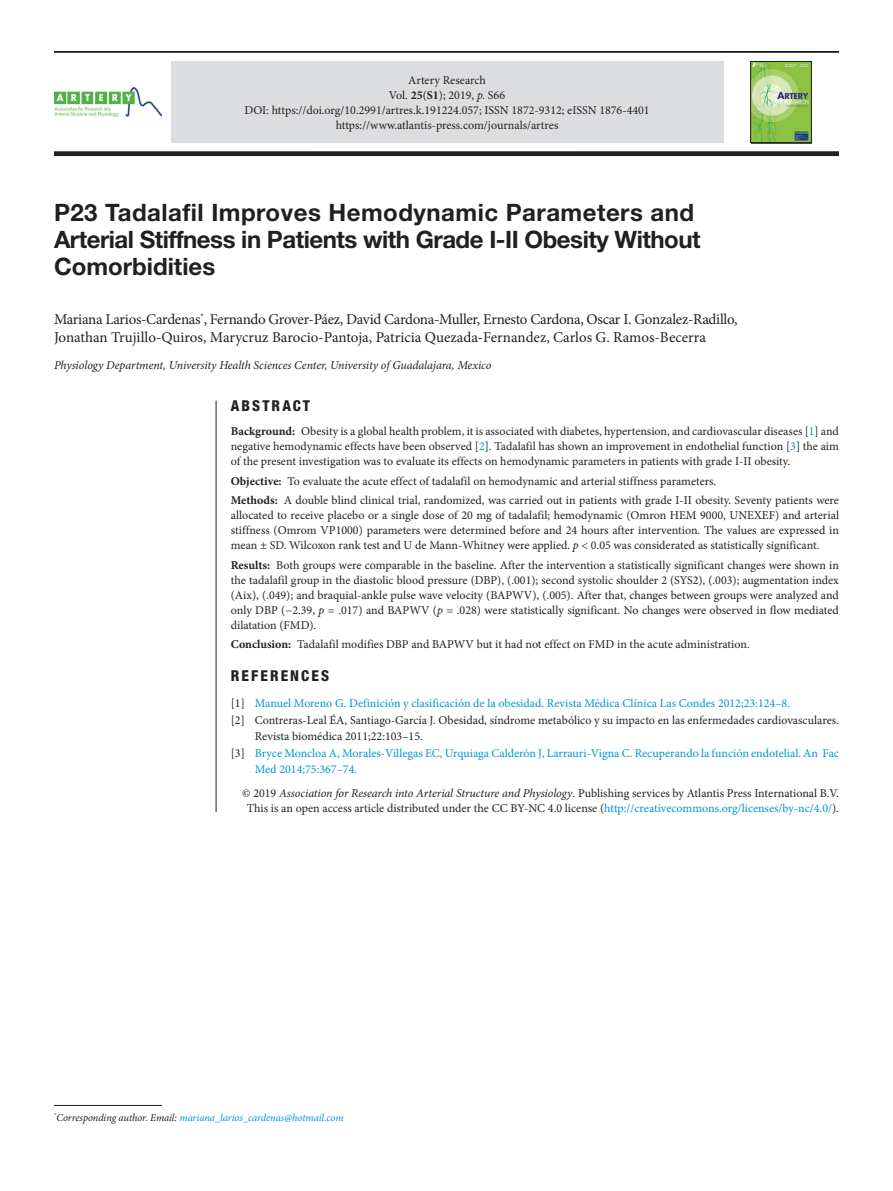
<style>
.page{position:relative;width:893px;height:1191px;background:#fff}
.page>*{position:absolute;margin:0;border:0;box-sizing:border-box;transform-origin:0 0}
.article_title{font:700 24px/27px "Helvetica Neue LT Std";color:#231f20}
.author_name{font:15px/18px "Minion Pro";letter-spacing:-.015em;color:#231f20}
.article_info{font:800 condensed 15px "Helvetica Neue LT Std";letter-spacing:.14em;color:#231f20}
.abstract_text{font:12px/15px "Minion Pro";color:#231f20;text-align:justify}
.copyright{font:12px/15px "Minion Pro";color:#231f20;text-align:center}
.Ref_text{font:12px/16.5px "Minion Pro";color:#0095d5}
.Ref_text-2{font:12px/16.5px "Minion Pro";color:#231f20}
.author-affil{font:italic 12px "Minion Pro";letter-spacing:-.005em;color:#231f20}
.t1{font:700 12px "Minion Pro";letter-spacing:-.01em;color:#231f20}
.corres_author{font:italic 10.5px "Minion Pro";letter-spacing:-.005em;color:#0095d5}
.s1{font-weight:700}
.s2{font-style:italic}
.s3{color:#0095d5}
.s4{color:#231f20}
</style>
<div class="page">
<img style="left:54px;top:88px;width:108px;height:28px">
<hr style="left:54px;top:51px;width:785px;height:2px;background:#231f20">
<div style="left:54px;top:151px;width:785px;height:5px;background:#231f20"></div>
<div style="left:171px;top:62px;width:552px;height:81px;background:#dcdddf"></div>
<div style="left:751px;top:62px;width:61px;height:81px;background:#231f20;opacity:.55"></div>
<div style="left:751px;top:61px;width:60px;height:82px;border:1px solid #231f20"></div>
<hr style="left:216px;top:401px;width:1px;height:411px;background:#231f20">
<hr style="left:54px;top:1105px;width:108px;height:1px;background:#231f20">
<p class="abstract_text" style="left:389px;top:73px;width:118px;text-align:center">Artery Research<br>Vol. <span class="s1">25</span>(<span class="s1">S1</span>); 2019, <span class="s2">p.</span> S66</p>
<p class="abstract_text" style="left:244px;top:103px;width:407px;text-align:center">DOI: https://doi.org/10.2991/artres.k.191224.057; ISSN 1872-9312; eISSN 1876-4401 https://www.atlantis-press.com/journals/artres</p>
<p class="t1" style="left:383px;top:86px;width:129px">In Press, Corrected Proof</p>
<p class="abstract_text" style="left:370px;top:88px;width:156px">Vol. <span class="s1">0</span>(<span class="s1">0</span>); Month (2019), <span class="s2">pp.</span> 0–0</p>
<p class="abstract_text" style="left:447px;top:103px;width:33px">03 03</p>
<p class="article_title" style="left:54px;top:198px;width:648px">P23 Tadalafil Improves Hemodynamic Parameters and<br>Arterial Stiffness in Patients with Grade I-II Obesity Without<br>Comorbidities</p>
<p class="author_name" style="left:54px;top:310px;width:685px">Mariana Larios-Cardenas<sup>*</sup>, Fernando Grover-Páez, David Cardona-Muller, Ernesto Cardona, Oscar I. Gonzalez-Radillo,<br>Jonathan Trujillo-Quiros, Marycruz Barocio-Pantoja, Patricia Quezada-Fernandez, Carlos G. Ramos-Becerra</p>
<p class="author-affil" style="left:54px;top:357px;width:439px">Physiology Department, University Health Sciences Center, University of Guadalajara, Mexico</p>
<p class="article_info" style="left:231px;top:397px;width:81px">ABSTRACT</p>
<p class="abstract_text" style="left:231px;top:424px;width:610px"><span class="s1">Background:</span> Obesity is a global health problem, it is associated with diabetes, hypertension, and cardiovascular diseases [<span class="s3">1</span>] and negative hemodynamic effects have been observed [<span class="s3">2</span>]. Tadalafil has shown an improvement in endothelial function [<span class="s3">3</span>] the aim of the present investigation was to evaluate its effects on hemodynamic parameters in patients with grade I-II obesity.</p>
<p class="abstract_text" style="left:231px;top:473px;width:487px"><span class="s1">Objective:</span> To evaluate the acute effect of tadalafil on hemodynamic and arterial stiffness parameters.</p>
<p class="abstract_text" style="left:231px;top:493px;width:610px"><span class="s1">Methods:</span> A double blind clinical trial, randomized, was carried out in patients with grade I-II obesity. Seventy patients were allocated to receive placebo or a single dose of 20 mg of tadalafil; hemodynamic (Omron HEM 9000, UNEXEF) and arterial stiffness (Omrom VP1000) parameters were determined before and 24 hours after intervention. The values are expressed in mean ± SD. Wilcoxon rank test and U de Mann-Whitney were applied. <span class="s2">p</span> &lt; 0.05 was considerated as statistically significant.</p>
<p class="abstract_text" style="left:231px;top:557px;width:610px"><span class="s1">Results:</span> Both groups were comparable in the baseline. After the intervention a statistically significant changes were shown in the tadalafil group in the diastolic blood pressure (DBP), (.001); second systolic shoulder 2 (SYS2), (.003); augmentation index (Aix), (.049); and braquial-ankle pulse wave velocity (BAPWV), (.005). After that, changes between groups were analyzed and only DBP (−2.39, <span class="s2">p</span> = .017) and BAPWV (<span class="s2">p</span> = .028) were statistically significant. No changes were observed in flow mediated dilatation (FMD).</p>
<p class="abstract_text" style="left:231px;top:637px;width:520px"><span class="s1">Conclusion:</span> Tadalafil modifies DBP and BAPWV but it had not effect on FMD in the acute administration.</p>
<p class="article_info" style="left:231px;top:667px;width:100px">REFERENCES</p>
<p class="Ref_text" style="left:231px;top:695px;width:561px"><span class="s4">[1]</span> Manuel Moreno G. Definición y clasificación de la obesidad. Revista Médica Clínica Las Condes 2012;23:124–8.</p>
<p class="Ref_text-2" style="left:255px;top:711px;width:586px;text-indent:-24px">[2] Contreras-Leal ÉA, Santiago-García J. Obesidad, síndrome metabólico y su impacto en las enfermedades cardiovasculares.<br>Revista biomédica 2011;22:103–15.</p>
<p class="Ref_text" style="left:255px;top:744px;width:586px;text-indent:-24px"><span class="s4">[3]</span> Bryce Moncloa A, Morales-Villegas EC, Urquiaga Calderón J, Larrauri-Vigna C. Recuperando la función endotelial. An Fac<br>Med 2014;75:367–74.</p>
<p class="copyright" style="left:242px;top:785px;width:598px">© 2019 <span class="s2">Association for Research into Arterial Structure and Physiology</span>. Publishing services by Atlantis Press International B.V.<br>This is an open access article distributed under the CC BY-NC 4.0 license (<span class="s3">http://creativecommons.org/licenses/by-nc/4.0/</span>).</p>
<p class="corres_author" style="left:54px;top:1110px;width:291px"><sup>*</sup><span class="s4">Corresponding author. Email:</span> mariana_larios_cardenas@hotmail.com</p>
</div>
